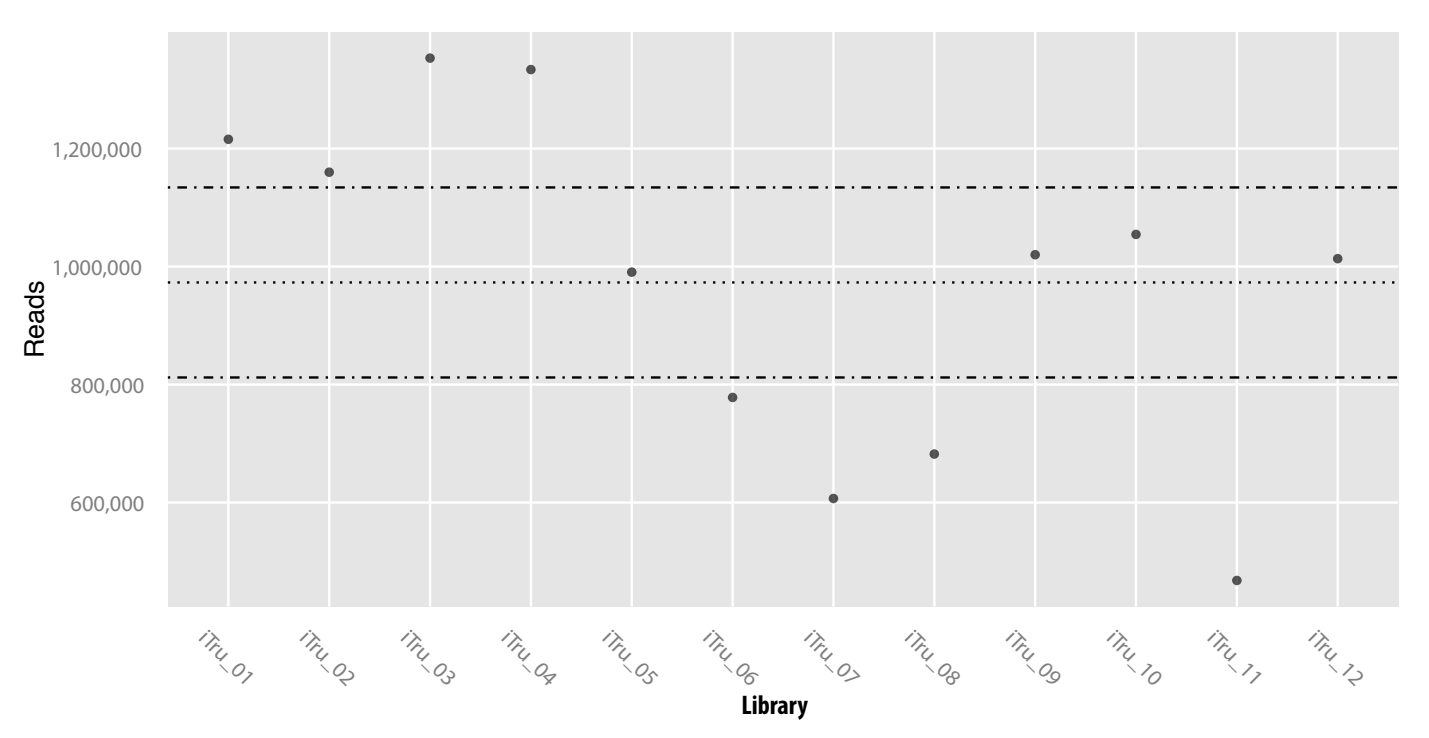
<style>
.page{position:relative;width:1429px;height:738px;background:#fff}
.page>*{position:absolute;margin:0;border:0;box-sizing:border-box;transform-origin:0 0}
.t1{font:700 condensed 27px "Myriad Pro";color:#000}
.t2{font:27px "Helvetica";color:#000}
.t3{font:22.5px "Myriad Pro";color:#7f7f7f}
</style>
<div class="page">
<div style="left:168px;top:32px;width:1230px;height:575px;background:#e5e5e5"></div>
<hr style="left:168px;top:501px;width:1230px;height:3px;background:#fff">
<hr style="left:168px;top:383px;width:1230px;height:3px;background:#fff">
<hr style="left:168px;top:265px;width:1230px;height:3px;background:#fff">
<hr style="left:168px;top:147px;width:1230px;height:3px;background:#fff">
<hr style="left:227px;top:32px;width:3px;height:575px;background:#fff">
<hr style="left:328px;top:32px;width:2px;height:575px;background:#fff">
<hr style="left:429px;top:32px;width:2px;height:575px;background:#fff">
<hr style="left:530px;top:32px;width:2px;height:575px;background:#fff">
<hr style="left:630px;top:32px;width:3px;height:575px;background:#fff">
<hr style="left:731px;top:32px;width:3px;height:575px;background:#fff">
<hr style="left:832px;top:32px;width:3px;height:575px;background:#fff">
<hr style="left:933px;top:32px;width:2px;height:575px;background:#fff">
<hr style="left:1034px;top:32px;width:2px;height:575px;background:#fff">
<hr style="left:1135px;top:32px;width:2px;height:575px;background:#fff">
<hr style="left:1235px;top:32px;width:3px;height:575px;background:#fff">
<hr style="left:1336px;top:32px;width:3px;height:575px;background:#fff">
<div style="left:224px;top:135px;width:9px;height:9px;background:#4f4f4f;border-radius:50%"></div>
<svg style="left:324px;top:167px;width:10px;height:10px"></svg>
<svg style="left:425px;top:53px;width:10px;height:10px"></svg>
<svg style="left:526px;top:65px;width:10px;height:9px"></svg>
<div style="left:627px;top:267px;width:9px;height:10px;background:#535353;border-radius:50%"></div>
<div style="left:728px;top:393px;width:9px;height:9px;background:#515151;border-radius:50%"></div>
<div style="left:829px;top:494px;width:9px;height:9px;background:#555;border-radius:50%"></div>
<svg style="left:929px;top:449px;width:10px;height:10px"></svg>
<svg style="left:1030px;top:250px;width:10px;height:9px"></svg>
<svg style="left:1131px;top:230px;width:10px;height:9px"></svg>
<div style="left:1232px;top:576px;width:9px;height:9px;background:#505050;border-radius:50%"></div>
<div style="left:1333px;top:254px;width:9px;height:9px;background:#4f4f4f;border-radius:50%"></div>
<svg style="left:168px;top:281px;width:1227px;height:3px"></svg>
<svg style="left:168px;top:376px;width:1230px;height:3px"></svg>
<svg style="left:168px;top:186px;width:1230px;height:3px"></svg>
<p class="t3" style="left:52px;top:135px;width:92px">1,200,000</p>
<p class="t2" style="left:13px;top:358px;width:80px;rotate:-90deg">Reads</p>
<p class="t3" style="left:52px;top:253px;width:92px">1,000,000</p>
<p class="t3" style="left:71px;top:371px;width:75px">800,000</p>
<p class="t3" style="left:71px;top:489px;width:75px">600,000</p>
<p class="t3" style="left:213px;top:624px;width:70px;rotate:45deg">iTru_01</p>
<p class="t3" style="left:314px;top:624px;width:70px;rotate:45deg">iTru_02</p>
<p class="t3" style="left:414px;top:624px;width:70px;rotate:45deg">iTru_03</p>
<p class="t3" style="left:515px;top:624px;width:70px;rotate:45deg">iTru_04</p>
<p class="t3" style="left:616px;top:624px;width:70px;rotate:45deg">iTru_05</p>
<p class="t3" style="left:717px;top:624px;width:70px;rotate:45deg">iTru_06</p>
<p class="t3" style="left:818px;top:624px;width:70px;rotate:45deg">iTru_07</p>
<p class="t3" style="left:919px;top:624px;width:70px;rotate:45deg">iTru_08</p>
<p class="t3" style="left:1019px;top:624px;width:70px;rotate:45deg">iTru_09</p>
<p class="t3" style="left:1120px;top:624px;width:70px;rotate:45deg">iTru_10</p>
<p class="t3" style="left:1221px;top:624px;width:70px;rotate:45deg">iTru_11</p>
<p class="t3" style="left:1322px;top:624px;width:70px;rotate:45deg">iTru_12</p>
<p class="t1" style="left:741px;top:688px;width:68px">Library</p>
</div>
